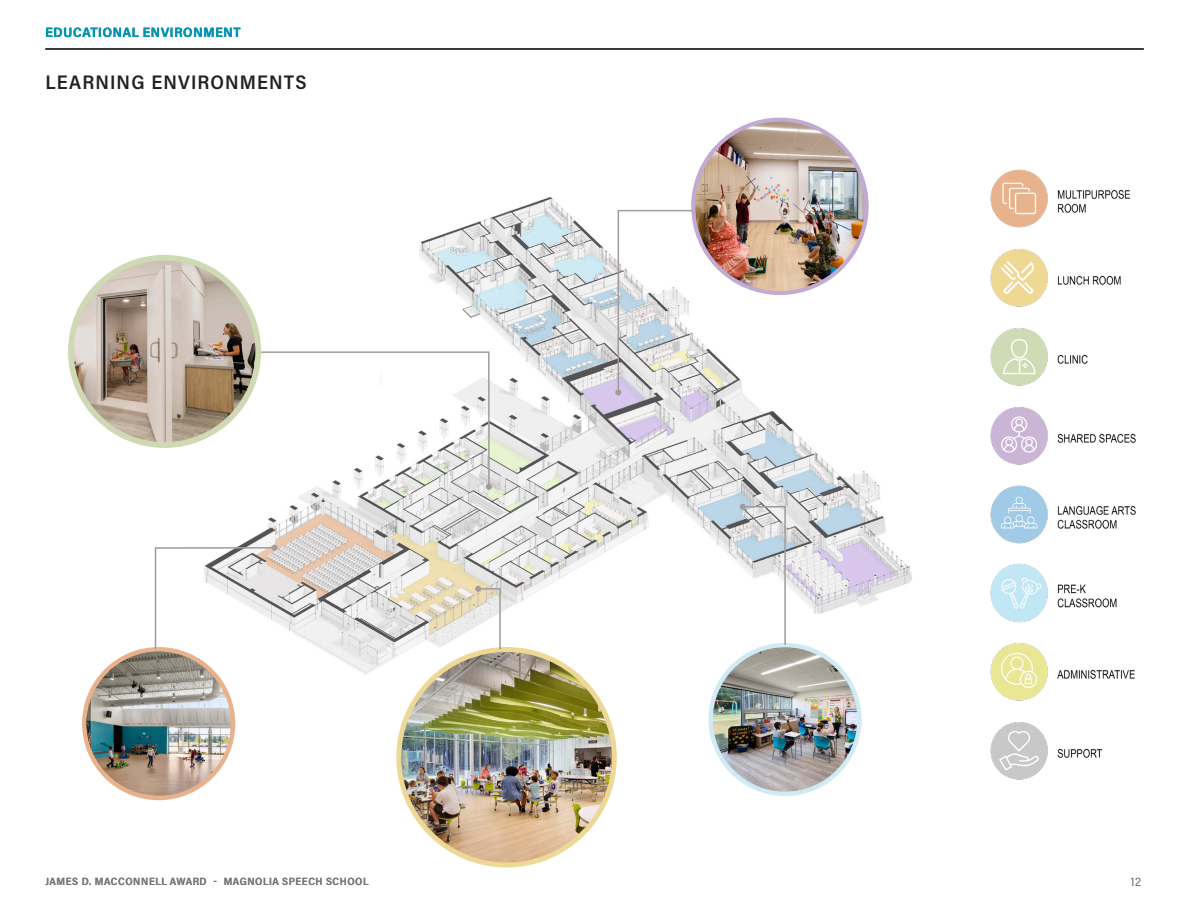
<style>
.page{position:relative;width:1188px;height:918px;background:#fff}
.page>*{position:absolute;margin:0;border:0;box-sizing:border-box;transform-origin:0 0}
.t1{font:19.65px "Acumin Variable Concept";letter-spacing:.055em;color:#231f20}
.t2{font:13.5px "Acumin Variable Concept";letter-spacing:.055em;color:#0194b1}
.t3{font:12px "Acumin Variable Concept";color:#76787b}
.t4{font:10.5px "Acumin Variable Concept";letter-spacing:.05em;color:#76787b}
</style>
<div class="page">
<hr style="left:45px;top:49px;width:1099px;height:1px;background:#231f20">
<img style="left:141px;top:185px;width:771px;height:499px">
<img style="left:693px;top:120px;width:174px;height:173px;border-radius:87px">
<div style="left:691px;top:118px;width:178px;height:177px;border:4px solid #c2abd3;border-radius:50%"></div>
<img style="left:71px;top:258px;width:187px;height:187px;border-radius:94px">
<div style="left:68px;top:255px;width:193px;height:193px;border:6px solid #cfd9b4;border-radius:50%"></div>
<img style="left:399px;top:650px;width:215px;height:215px;border-radius:108px">
<div style="left:396px;top:647px;width:221px;height:220px;border:5px solid #edd895;border-radius:50%"></div>
<img style="left:711px;top:645px;width:148px;height:149px;border-radius:74px">
<div style="left:708px;top:643px;width:154px;height:153px;border:4px solid #d0ebf6;border-radius:50%"></div>
<img style="left:84px;top:649px;width:149px;height:149px;border-radius:73px">
<div style="left:82px;top:647px;width:153px;height:153px;border:4px solid #e8b38c;border-radius:50%"></div>
<svg style="left:475px;top:586px;width:27px;height:65px"></svg>
<svg style="left:154px;top:545px;width:124px;height:106px"></svg>
<svg style="left:260px;top:351px;width:232px;height:139px"></svg>
<svg style="left:740px;top:504px;width:47px;height:142px"></svg>
<svg style="left:615px;top:209px;width:79px;height:187px"></svg>
<img style="left:990px;top:169px;width:140px;height:59px">
<img style="left:990px;top:249px;width:131px;height:58px">
<img style="left:990px;top:328px;width:98px;height:58px">
<img style="left:990px;top:407px;width:146px;height:58px">
<img style="left:990px;top:485px;width:146px;height:59px">
<img style="left:990px;top:563px;width:127px;height:60px">
<img style="left:990px;top:643px;width:145px;height:58px">
<img style="left:990px;top:722px;width:113px;height:58px">
<p class="t2" style="left:45px;top:23px;width:197px">EDUCATIONAL ENVIRONMENT</p>
<p class="t1" style="left:45px;top:69px;width:263px">LEARNING ENVIRONMENTS</p>
<p class="t4" style="left:45px;top:875px;width:325px">JAMES D. MACCONNELL AWARD - MAGNOLIA SPEECH SCHOOL</p>
<p class="t3" style="left:1131px;top:874px;width:12px">12</p>
</div>
